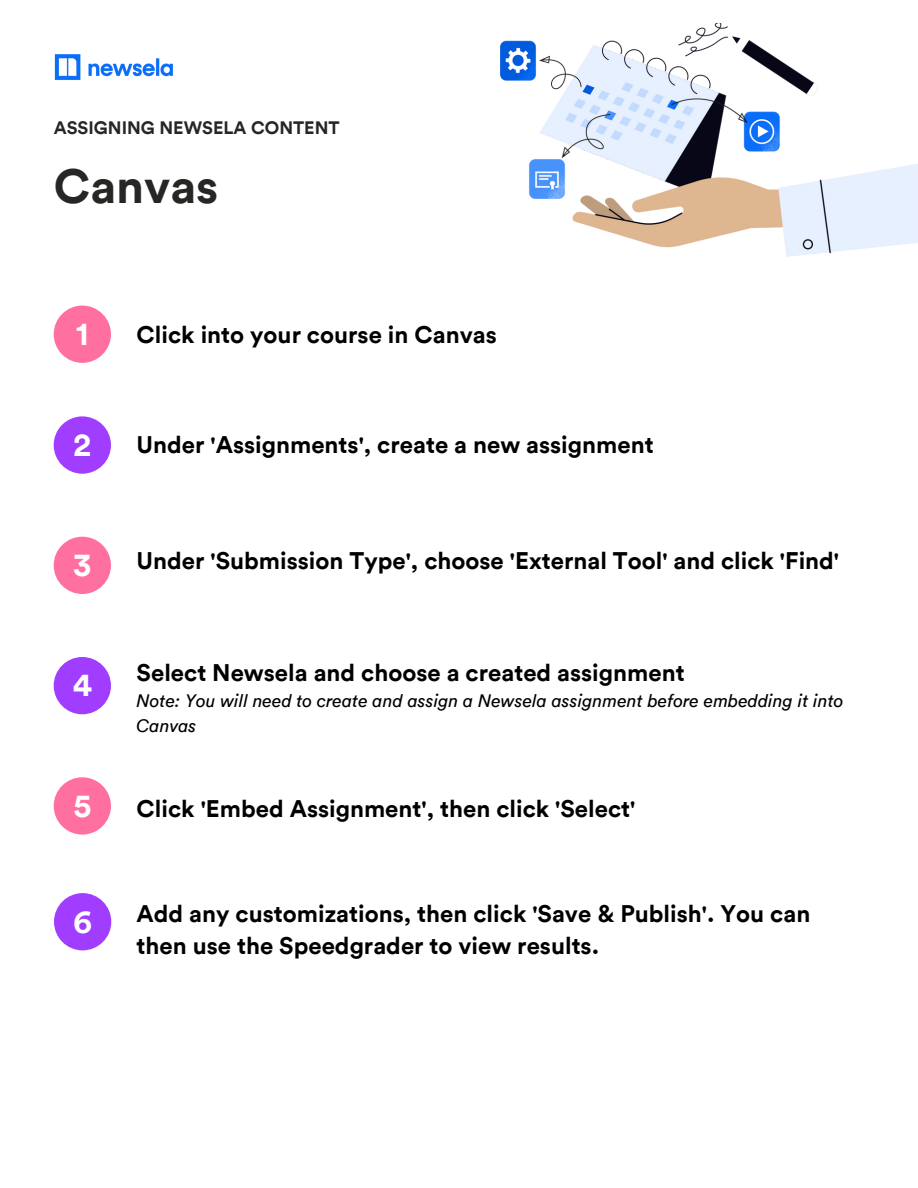
<style>
.page{position:relative;width:918px;height:1188px;background:#fff}
.page>*{position:absolute;margin:0;border:0;box-sizing:border-box;transform-origin:0 0}
.t1{font:700 48px "Circular";color:#262624}
.t2{font:700 32.4px "Circular";color:#fff}
.t3{font:700 24px/32.7px "Circular";color:#000}
.t4{font:italic 18px/24.8px "Circular";color:#000}
.t5{font:700 18px "Circular";color:#262624}
</style>
<div class="page">
<div style="left:54px;top:306px;width:57px;height:57px;background:#ff70a1;border-radius:50%"></div>
<div style="left:54px;top:416px;width:57px;height:58px;background:#a13dff;border-radius:50%"></div>
<div style="left:54px;top:537px;width:57px;height:57px;background:#ff70a1;border-radius:50%"></div>
<div style="left:54px;top:657px;width:57px;height:57px;background:#a13dff;border-radius:50%"></div>
<img style="left:500px;top:23px;width:418px;height:234px">
<img style="left:54px;top:54px;width:119px;height:26px">
<div style="left:54px;top:777px;width:57px;height:58px;background:#ff70a1;border-radius:50%"></div>
<div style="left:54px;top:893px;width:57px;height:57px;background:#a13dff;border-radius:50%"></div>
<p class="t5" style="left:54px;top:117px;width:288px">ASSIGNING NEWSELA CONTENT</p>
<p class="t1" style="left:54px;top:155px;width:166px">Canvas</p>
<p class="t2" style="left:76px;top:313px;width:14px">1</p>
<p class="t3" style="left:137px;top:318px;width:362px">Click into your course in Canvas</p>
<p class="t2" style="left:74px;top:424px;width:19px">2</p>
<p class="t3" style="left:137px;top:428px;width:519px">Under 'Assignments', create a new assignment</p>
<p class="t2" style="left:73px;top:544px;width:19px">3</p>
<p class="t2" style="left:73px;top:664px;width:21px">4</p>
<p class="t2" style="left:73px;top:784px;width:19px">5</p>
<p class="t2" style="left:73px;top:900px;width:20px">6</p>
<p class="t3" style="left:137px;top:543px;width:704px">Under 'Submission Type', choose 'External Tool' and click 'Find'</p>
<p class="t3" style="left:137px;top:655px;width:550px">Select Newsela and choose a created assignment</p>
<p class="t4" style="left:137px;top:689px;width:709px">Note: You will need to create and assign a Newsela assignment before embedding it into<br>Canvas</p>
<p class="t3" style="left:137px;top:792px;width:500px">Click 'Embed Assignment', then click 'Select'</p>
<p class="t3" style="left:137px;top:896px;width:675px">Add any customizations, then click 'Save &amp; Publish'. You can then use the Speedgrader to view results.</p>
</div>
